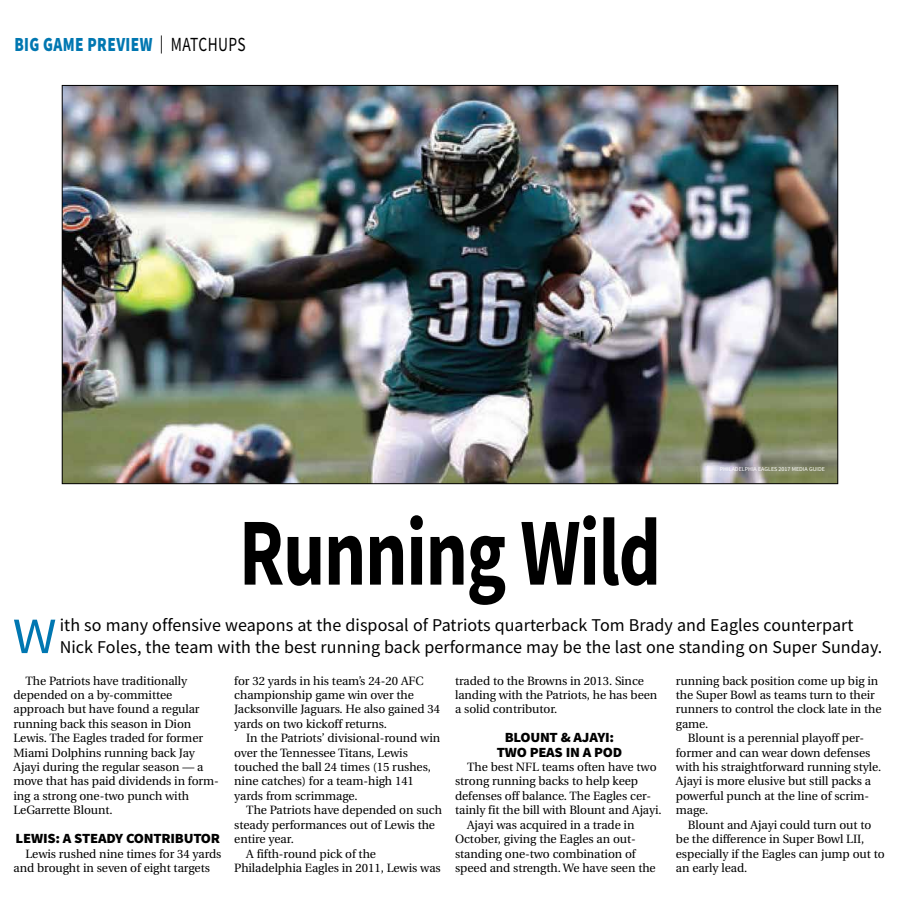
<style>
.page{position:relative;width:900px;height:908px;background:#fff}
.page>*{position:absolute;margin:0;border:0;box-sizing:border-box;transform-origin:0 0}
.t1{font:700 96px "Source Sans Pro";letter-spacing:-.015em;color:#000;scale:.77 1}
.t2{font:50.9px "Source Sans Pro";color:#0077b1;scale:1.1 1}
.t3{font:900 20px "Source Sans Pro";letter-spacing:.025em;color:#0077b1;scale:.77 1}
.t4{font:18px/21.6px "Source Sans Pro";letter-spacing:.005em;color:#000}
.t5{font:900 14px/14.4px "Source Sans Pro";letter-spacing:-.015em;color:#000;text-align:center;scale:1.05 1}
.t6{font:12px/14.4px "Utopia";letter-spacing:-.005em;color:#000}
.t7{font:6px "Source Sans Pro";color:#fff}
.s1{font-weight:400;font-size:18px;color:#000}
.s2{font-weight:400;color:#000}
</style>
<div class="page">
<img style="left:64px;top:87px;width:772px;height:395px">
<h3 class="t3" style="left:14px;top:31px;width:302px">BIG GAME PREVIEW <span class="s1">|</span> <span class="s2">MATCHUPS</span></h3>
<h1 class="t1" style="left:239px;top:487px;width:550px">Running Wild</h1>
<p class="t7" style="left:720px;top:464px;width:107px">PHILADELPHIA EAGLES 2017 MEDIA GUIDE</p>
<h2 class="t2" style="left:13px;top:603px;width:42px">W</h2>
<h3 class="t4" style="left:60px;top:614px;width:824px">ith so many offensive weapons at the disposal of Patriots quarterback Tom Brady and Eagles counterpart<br>Nick Foles, the team with the best running back performance may be the last one standing on Super Sunday.</h3>
<p class="t6" style="left:14px;top:673px;width:207px;text-indent:12px">The Patriots have traditionally depended on a by-committee approach but have found a regular running back this season in Dion<br>Lewis. The Eagles traded for former<br>Miami Dolphins running back Jay<br>Ajayi during the regular season — a move that has paid dividends in form&shy;ing a strong one-two punch with<br>LeGarrette Blount.</p>
<p class="t5" style="left:16px;top:830px;width:196px">LEWIS: A STEADY CONTRIBUTOR</p>
<p class="t6" style="left:14px;top:846px;width:210px;text-indent:12px">Lewis rushed nine times for 34 yards and brought in seven of eight targets</p>
<p class="t6" style="left:234px;top:673px;width:207px">for 32 yards in his team’s 24-20 AFC championship game win over the Jacksonville Jaguars. He also gained 34 yards on two kickoff returns.</p>
<p class="t6" style="left:234px;top:731px;width:207px;text-indent:12px">In the Patriots’ divisional-round win over the Tennessee Titans, Lewis touched the ball 24 times (15 rushes, nine catches) for a team-high 141 yards from scrimmage.</p>
<p class="t6" style="left:246px;top:803px;width:197px">The Patriots have depended on such</p>
<p class="t6" style="left:234px;top:817px;width:202px">steady performances out of Lewis the</p>
<p class="t6" style="left:234px;top:831px;width:61px">entire year.</p>
<p class="t6" style="left:246px;top:846px;width:131px">A fifth-round pick of the</p>
<p class="t6" style="left:234px;top:860px;width:208px">Philadelphia Eagles in 2011, Lewis was</p>
<p class="t6" style="left:455px;top:673px;width:204px">traded to the Browns in 2013. Since landing with the Patriots, he has been a solid contributor.</p>
<p class="t5" style="left:497px;top:730px;width:121px">BLOUNT &amp; AJAYI:<br>TWO PEAS IN A POD</p>
<p class="t6" style="left:467px;top:759px;width:191px">The best NFL teams often have two</p>
<p class="t6" style="left:455px;top:774px;width:185px">strong running backs to help keep</p>
<p class="t6" style="left:455px;top:788px;width:198px">defenses off balance. The Eagles cer-</p>
<p class="t6" style="left:455px;top:803px;width:208px">tainly fit the bill with Blount and Ajayi.</p>
<p class="t6" style="left:467px;top:817px;width:169px">Ajayi was acquired in a trade in</p>
<p class="t6" style="left:455px;top:831px;width:182px">October, giving the Eagles an out-</p>
<p class="t6" style="left:455px;top:846px;width:182px">standing one-two combination of</p>
<p class="t6" style="left:455px;top:860px;width:202px">speed and strength. We have seen the</p>
<p class="t6" style="left:676px;top:673px;width:207px">running back position come up big in the Super Bowl as teams turn to their runners to control the clock late in the game.</p>
<p class="t6" style="left:676px;top:731px;width:207px;text-indent:12px">Blount is a perennial playoff per&shy;former and can wear down defenses with his straightforward running style.<br>Ajayi is more elusive but still packs a powerful punch at the line of scrim&shy;mage.</p>
<p class="t6" style="left:676px;top:817px;width:210px;text-indent:12px">Blount and Ajayi could turn out to be the difference in Super Bowl LII, especially if the Eagles can jump out to an early lead.</p>
</div>
